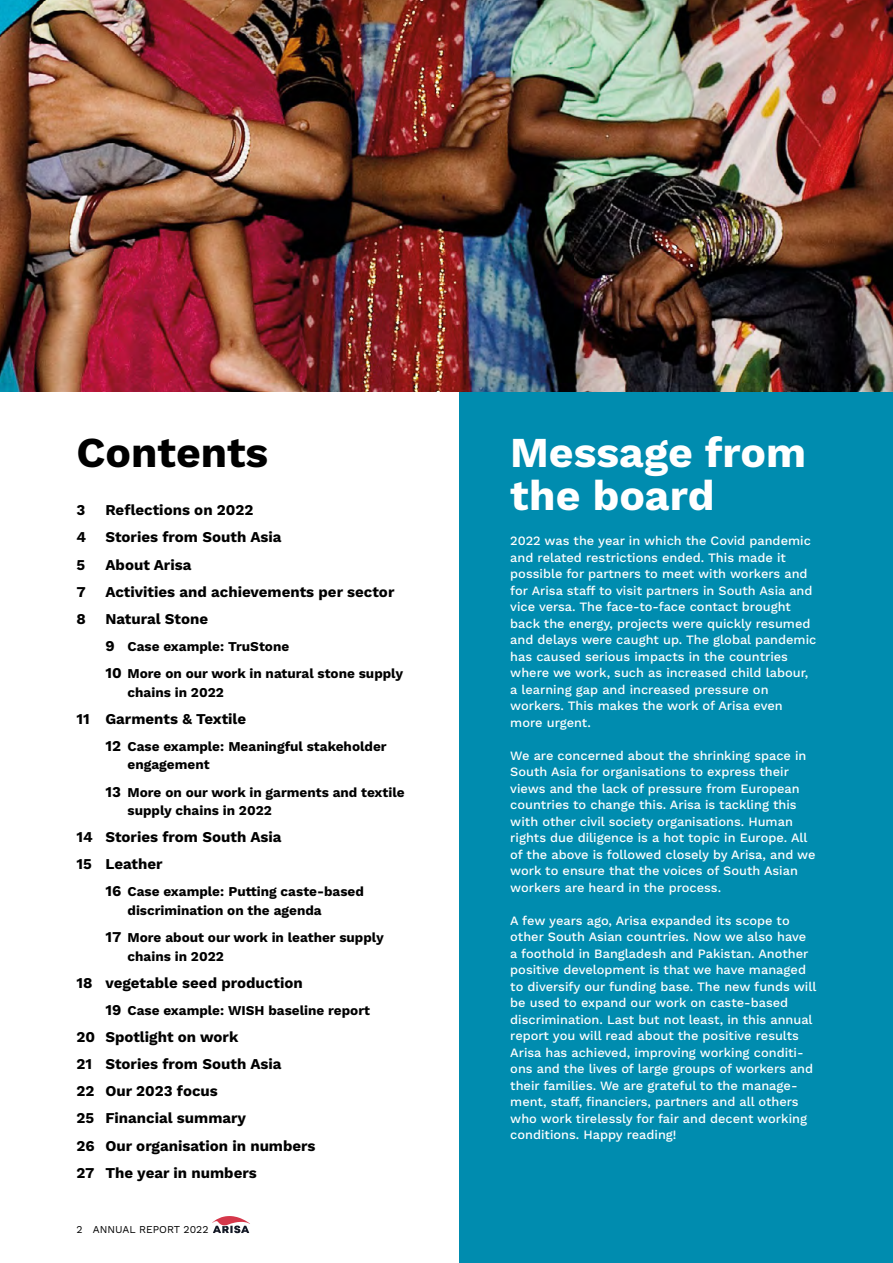
<style>
.page{position:relative;width:893px;height:1263px;background:#fff}
.page>*{position:absolute;margin:0;border:0;box-sizing:border-box;transform-origin:0 0}
.t1{font:700 42.6px/42.9px "Work Sans";color:#fff}
.t2{font:700 42.6px "Work Sans";color:#000}
.t3{font:700 15px/27.2px "Work Sans";color:#000}
.t4{font:700 13.5px/18.6px "Work Sans";color:#000}
.t5{font:500 12.75px/16.5px "Work Sans";color:#fff}
.t6{font:10.5px "Work Sans";color:#000}
.s1{font-size:15px}
</style>
<div class="page">
<div style="left:459px;top:354px;width:434px;height:909px;background:#008caf"></div>
<img style="left:0;top:0;width:893px;height:392px">
<svg style="left:212px;top:1216px;width:38px;height:17px"></svg>
<h1 class="t2" style="left:77px;top:428px;width:193px">Contents</h1>
<h1 class="t1" style="left:510px;top:433px;width:297px">Message from the board</h1>
<p class="t5" style="left:510px;top:533px;width:308px">2022 was the year in which the Covid pandemic and related restrictions ended. This made it possible for partners to meet with workers and for Arisa staff to visit partners in South Asia and vice versa. The face-to-face contact brought back the energy, projects were quickly resumed and delays were caught up. The global pandemic has caused serious impacts in the countries where we work, such as increased child labour, a learning gap and increased pressure on workers. This makes the work of Arisa even more urgent.</p>
<p class="t5" style="left:510px;top:747px;width:307px">We are concerned about the shrinking space in South Asia for organisations to express their views and the lack of pressure from European countries to change this. Arisa is tackling this with other civil society organisations. Human rights due diligence is a hot topic in Europe. All of the above is followed closely by Arisa, and we work to ensure that the voices of South Asian workers are heard in the process.</p>
<p class="t5" style="left:510px;top:912px;width:308px">A few years ago, Arisa expanded its scope to other South Asian countries. Now we also have a foothold in Bangladesh and Pakistan. Another positive development is that we have managed to diversify our funding base. The new funds will be used to expand our work on caste-based discrimination. Last but not least, in this annual report you will read about the positive results Arisa has achieved, improving working conditi&shy;ons and the lives of large groups of workers and their families. We are grateful to the manage&shy;ment, staff, financiers, partners and all others who work tirelessly for fair and decent working conditions. Happy reading!</p>
<p class="t3" style="left:77px;top:497px;width:10px">3</p>
<p class="t3" style="left:105px;top:497px;width:149px">Reflections on 2022</p>
<p class="t3" style="left:77px;top:524px;width:11px">4</p>
<p class="t3" style="left:105px;top:524px;width:178px">Stories from South Asia</p>
<p class="t3" style="left:77px;top:552px;width:10px">5</p>
<p class="t3" style="left:105px;top:552px;width:88px">About Arisa</p>
<p class="t3" style="left:77px;top:579px;width:11px">7</p>
<p class="t3" style="left:105px;top:579px;width:290px">Activities and achievements per sector</p>
<p class="t3" style="left:77px;top:606px;width:11px">8</p>
<p class="t3" style="left:105px;top:606px;width:104px">Natural Stone</p>
<p class="t4" style="left:105px;top:633px;width:299px;line-height:27.2px"><span class="s1">9</span> Case example: TruStone<br><span class="s1">10</span> More on our work in natural stone supply</p>
<p class="t4" style="left:128px;top:683px;width:98px">chains in 2022</p>
<p class="t3" style="left:77px;top:706px;width:171px">11 Garments &amp; Textile</p>
<p class="t4" style="left:128px;top:738px;width:261px;text-indent:-22px"><span class="s1">12</span> Case example: Meaningful stakeholder engagement</p>
<p class="t4" style="left:128px;top:783px;width:279px;text-indent:-22px"><span class="s1">13</span> More on our work in garments and textile supply chains in 2022</p>
<p class="t3" style="left:77px;top:824px;width:206px">14 Stories from South Asia<br>15 Leather</p>
<p class="t4" style="left:128px;top:883px;width:238px;text-indent:-22px"><span class="s1">16</span> Case example: Putting caste-based discrimination on the agenda</p>
<p class="t4" style="left:128px;top:929px;width:258px;text-indent:-22px"><span class="s1">17</span> More about our work in leather supply chains in 2022</p>
<p class="t3" style="left:77px;top:970px;width:228px">18 vegetable seed production</p>
<p class="t4" style="left:105px;top:1002px;width:266px"><span class="s1">19</span> Case example: WISH baseline report</p>
<p class="t3" style="left:77px;top:1024px;width:241px">20 Spotlight on work<br>21 Stories from South Asia<br>22 Our 2023 focus<br>25 Financial summary<br>26 Our organisation in numbers<br>27 The year in numbers</p>
<p class="t6" style="left:77px;top:1223px;width:133px">2 ANNUAL REPORT 2022</p>
</div>
